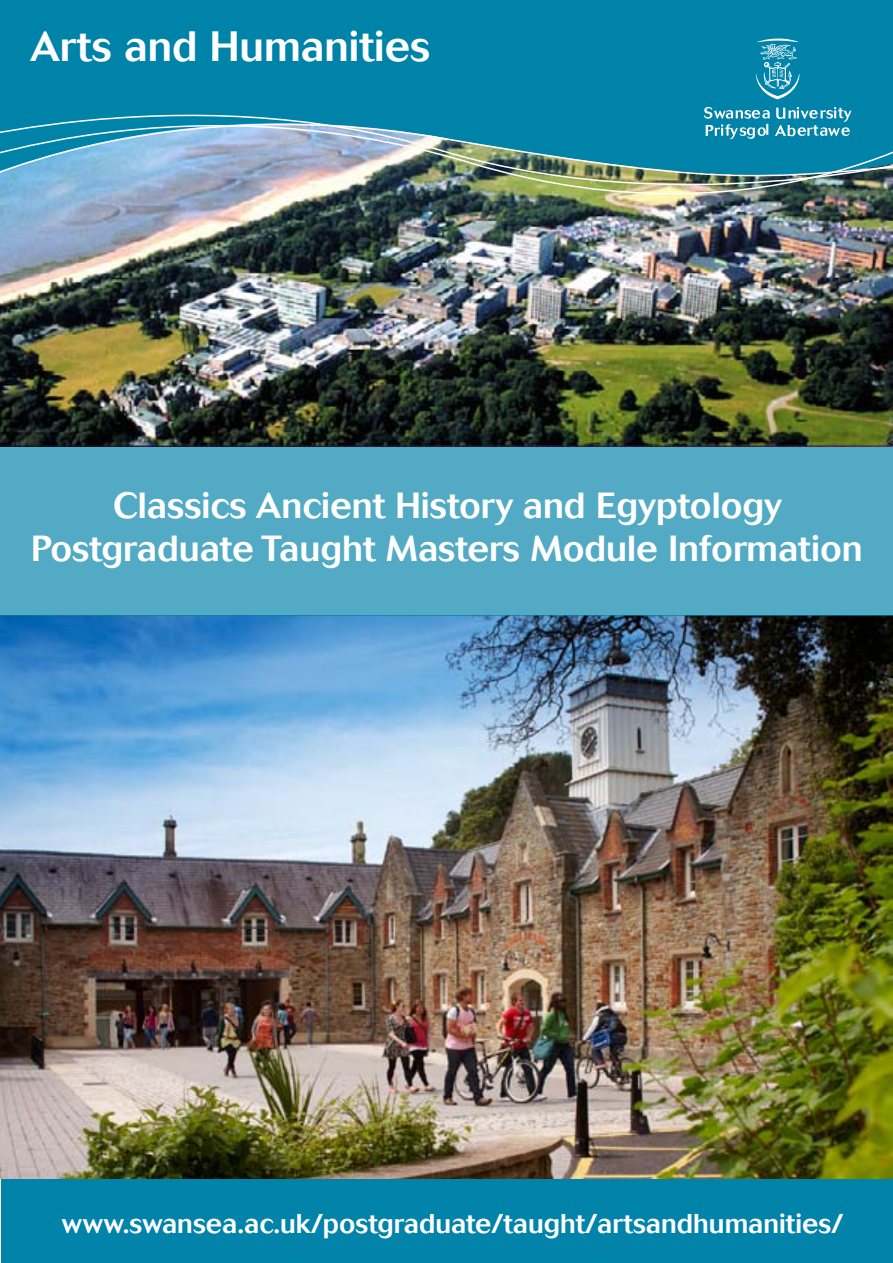
<style>
.page{position:relative;width:893px;height:1263px;background:#fff}
.page>*{position:absolute;margin:0;border:0;box-sizing:border-box;transform-origin:0 0}
.t1{font:500 42px "Cosmos BQ";color:#fff}
.t2{font:500 36px/43.2px "Cosmos BQ";color:#fff;text-align:center}
.t3{font:500 27px "Cosmos BQ";color:#fff}
</style>
<div class="page">
<div style="left:1px;top:1179px;width:892px;height:84px;background:#0083a9"></div>
<img style="left:1px;top:615px;width:892px;height:563px">
<div style="left:0;top:445px;width:893px;height:170px;background:#53aac4"></div>
<img style="left:0;top:211px;width:893px;height:236px">
<div style="left:0;top:0;width:893px;height:109px;background:#0083a9"></div>
<img style="left:0;top:205px;width:893px;height:6px">
<hr style="left:0;top:109px;width:893px;height:3px;background:#0083a9">
<img style="left:0;top:112px;width:893px;height:93px">
<svg style="left:756px;top:38px;width:43px;height:61px;background:#399ebc"></svg>
<svg style="left:704px;top:107px;width:147px;height:32px;background:#3fa1be"></svg>
<p class="t1" style="left:30px;top:22px;width:402px">Arts and Humanities</p>
<p class="t2" style="left:31px;top:484px;width:833px">Classics Ancient History and Egyptology<br>Postgraduate Taught Masters Module Information</p>
<p class="t3" style="left:62px;top:1208px;width:783px">www.swansea.ac.uk/postgraduate/taught/artsandhumanities/</p>
</div>
